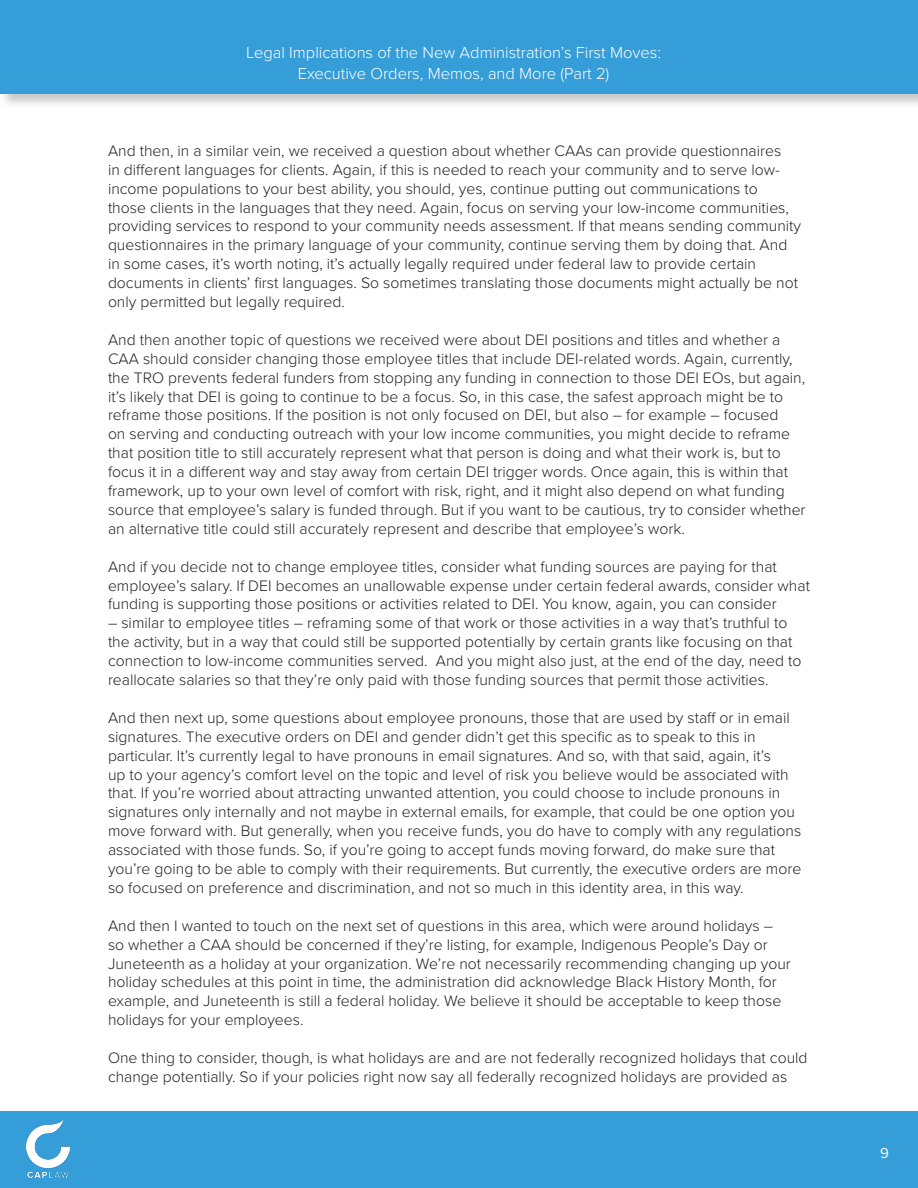
<style>
.page{position:relative;width:918px;height:1188px;background:#fff}
.page>*{position:absolute;margin:0;border:0;box-sizing:border-box;transform-origin:0 0}
.t1{font:300 16.5px/21px "Proxima Nova";color:#fff;text-align:center}
.t2{font:300 15.75px/18.9px "Proxima Nova";color:#231f20}
.t3{font:15px "Proxima Nova";color:#fff}
</style>
<div class="page">
<div style="left:0;top:1112px;width:918px;height:76px;background:#359dd8"></div>
<img style="left:26px;top:1119px;width:44px;height:60px">
<div style="left:0;top:0;width:918px;height:109px;background:#231f20;opacity:.25"></div>
<div style="left:0;top:0;width:918px;height:94px;background:#359dd8"></div>
<p class="t1" style="left:246px;top:41px;width:416px">Legal Implications of the New Administration’s First Moves:<br>Executive Orders, Memos, and More (Part 2)</p>
<p class="t2" style="left:108px;top:140px;width:695px">And then, in a similar vein, we received a question about whether CAAs can provide questionnaires<br>in different languages for clients. Again, if this is needed to reach your community and to serve low&shy;income populations to your best ability, you should, yes, continue putting out communications to<br>those clients in the languages that they need. Again, focus on serving your low-income communities, providing services to respond to your community needs assessment. If that means sending community questionnaires in the primary language of your community, continue serving them by doing that. And in some cases, it’s worth noting, it’s actually legally required under federal law to provide certain documents in clients’ first languages. So sometimes translating those documents might actually be not only permitted but legally required.</p>
<p class="t2" style="left:108px;top:329px;width:699px">And then another topic of questions we received were about DEI positions and titles and whether a CAA should consider changing those employee titles that include DEI-related words. Again, currently, the TRO prevents federal funders from stopping any funding in connection to those DEI EOs, but again, it’s likely that DEI is going to continue to be a focus. So, in this case, the safest approach might be to reframe those positions. If the position is not only focused on DEI, but also – for example – focused<br>on serving and conducting outreach with your low income communities, you might decide to reframe that position title to still accurately represent what that person is doing and what their work is, but to focus it in a different way and stay away from certain DEI trigger words. Once again, this is within that framework, up to your own level of comfort with risk, right, and it might also depend on what funding source that employee’s salary is funded through. But if you want to be cautious, try to consider whether an alternative title could still accurately represent and describe that employee’s work.</p>
<p class="t2" style="left:108px;top:556px;width:704px">And if you decide not to change employee titles, consider what funding sources are paying for that employee’s salary. If DEI becomes an unallowable expense under certain federal awards, consider what funding is supporting those positions or activities related to DEI. You know, again, you can consider</p>
<p class="t2" style="left:108px;top:613px;width:695px">– similar to employee titles – reframing some of that work or those activities in a way that’s truthful to the activity, but in a way that could still be supported potentially by certain grants like focusing on that connection to low-income communities served. And you might also just, at the end of the day, need to reallocate salaries so that they’re only paid with those funding sources that permit those activities.</p>
<p class="t2" style="left:108px;top:707px;width:695px">And then next up, some questions about employee pronouns, those that are used by staff or in email signatures. The executive orders on DEI and gender didn’t get this specific as to speak to this in particular. It’s currently legal to have pronouns in email signatures. And so, with that said, again, it’s<br>up to your agency’s comfort level on the topic and level of risk you believe would be associated with that. If you’re worried about attracting unwanted attention, you could choose to include pronouns in signatures only internally and not maybe in external emails, for example, that could be one option you move forward with. But generally, when you receive funds, you do have to comply with any regulations associated with those funds. So, if you’re going to accept funds moving forward, do make sure that you’re going to be able to comply with their requirements. But currently, the executive orders are more so focused on preference and discrimination, and not so much in this identity area, in this way.</p>
<p class="t2" style="left:108px;top:915px;width:684px">And then I wanted to touch on the next set of questions in this area, which were around holidays – so whether a CAA should be concerned if they’re listing, for example, Indigenous People’s Day or Juneteenth as a holiday at your organization. We’re not necessarily recommending changing up your holiday schedules at this point in time, the administration did acknowledge Black History Month, for example, and Juneteenth is still a federal holiday. We believe it should be acceptable to keep those holidays for your employees.</p>
<p class="t2" style="left:108px;top:1047px;width:701px">One thing to consider, though, is what holidays are and are not federally recognized holidays that could change potentially. So if your policies right now say all federally recognized holidays are provided as</p>
<p class="t3" style="left:880px;top:1142px;width:10px">9</p>
</div>
